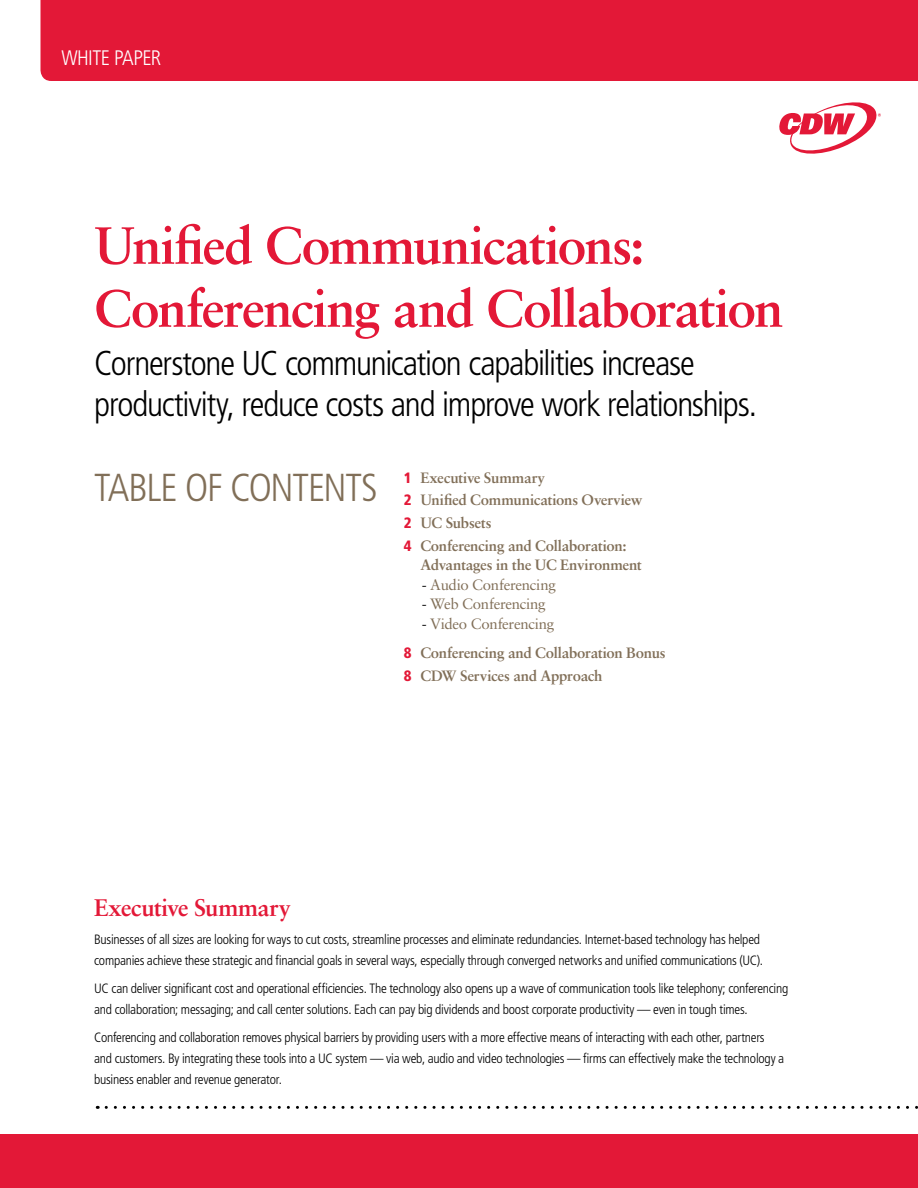
<style>
.page{position:relative;width:918px;height:1188px;background:#fff}
.page>*{position:absolute;margin:0;border:0;box-sizing:border-box;transform-origin:0 0}
.t1{font:700 52.5px/63px "Sabon";letter-spacing:-.03em;color:#e31837}
.t2{font:300 condensed 39px "Frutiger LT Std";color:#816f58}
.t3{font:300 condensed 34.5px/41.4px "Frutiger LT Std";letter-spacing:-.035em;color:#000}
.t4{font:700 24px "Sabon";letter-spacing:-.02em;color:#e31837}
.t5{font:300 condensed 21px "Frutiger LT Std";letter-spacing:-.03em;color:#fff}
.t6{font:700 15px/22.8px "Sabon";letter-spacing:-.015em;color:#816f58}
.t7{font:15px "Sabon";letter-spacing:-.025em;color:#816f58}
.t8{font:300 condensed 13.5px/21px "Frutiger LT Std";letter-spacing:-.02em;color:#000}
.s1{font-family:"Frutiger LT Std";font-weight:900;font-stretch:condensed;color:#e31837}
.s2{color:#000}
.s3{font-weight:400;color:#000}
.s4{font-weight:400}
</style>
<div class="page">
<div style="left:0;top:1134px;width:918px;height:54px;background:#e31837"></div>
<div style="left:41px;top:0;width:877px;height:81px;background:#e31837"></div>
<svg style="left:779px;top:102px;width:102px;height:52px"></svg>
<svg style="left:106px;top:1106px;width:812px;height:3px"></svg>
<h3 class="t5" style="left:61px;top:46px;width:102px">WHITE PAPER</h3>
<h1 class="t1" style="left:94px;top:213px;width:691px">Unified Communications:<br>Conferencing and Collaboration</h1>
<h3 class="t3" style="left:94px;top:343px;width:664px">Cornerstone UC communication capabilities increase productivity, reduce costs and improve work relationships.</h3>
<h2 class="t2" style="left:94px;top:465px;width:285px">Tab le of Contents</h2>
<p class="t6" style="left:404px;top:466px;width:240px"><span class="s1">1</span> Executive Summary<br><span class="s1">2</span> Unified Communications Overview<br><span class="s1">2</span> UC Subsets<br><span class="s1">4</span> Conferencing and Collaboration:</p>
<p class="t6" style="left:420px;top:553px;width:223px">Advantages in the UC Environment</p>
<p class="t7" style="left:422px;top:576px;width:135px"><span class="s2">-</span> Audio Conferencing</p>
<p class="t7" style="left:422px;top:595px;width:125px"><span class="s2">-</span> Web Conferencing</p>
<p class="t6" style="left:404px;top:609px;width:263px;line-height:29.5px;text-indent:18px"><span class="s3">-</span> <span class="s4">Video Conferencing<br></span><span class="s1">8</span> Conferencing and Collaboration Bonus</p>
<p class="t6" style="left:404px;top:664px;width:200px"><span class="s1">8</span> CDW Services and Approach</p>
<h3 class="t4" style="left:94px;top:893px;width:198px">Executive Summary</h3>
<p class="t8" style="left:94px;top:929px;width:670px">Businesses of all sizes are looking for ways to cut costs, streamline processes and eliminate redundancies. Internet-based technology has helped companies achieve these strategic and financial goals in several ways, especially through converged networks and unified communications (UC).</p>
<p class="t8" style="left:94px;top:978px;width:696px">UC can deliver significant cost and operational efficiencies. The technology also opens up a wave of communication tools like telephony; conferencing and collaboration; messaging; and call center solutions. Each can pay big dividends and boost corporate productivity — even in tough times.</p>
<p class="t8" style="left:94px;top:1027px;width:692px">Conferencing and collaboration removes physical barriers by providing users with a more effective means of interacting with each other, partners and customers. By integrating these tools into a UC system — via web, audio and video technologies — firms can effectively make the technology a business enabler and revenue generator.</p>
</div>
